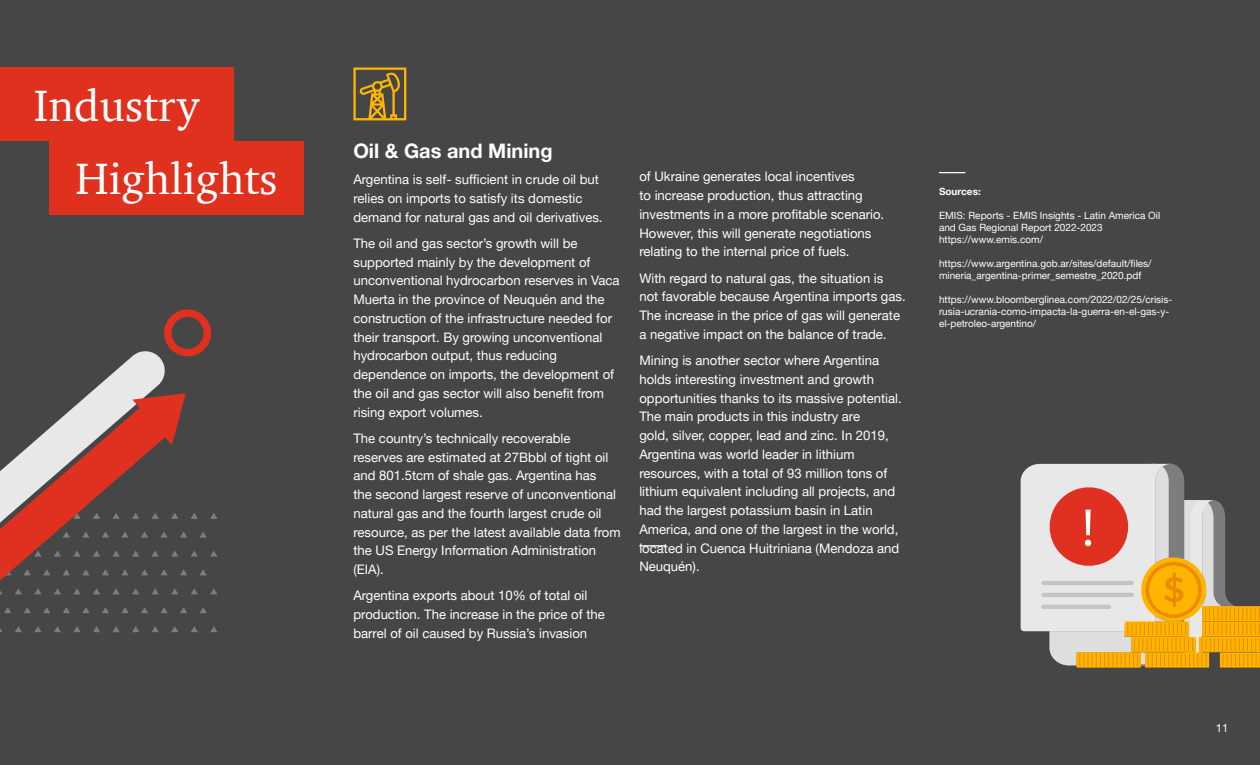
<style>
.page{position:relative;width:1260px;height:765px;background:#464646}
.page>*{position:absolute;margin:0;border:0;box-sizing:border-box;transform-origin:0 0}
.t1{font:45px/73.5px "ITC Charter Com";color:#fff}
.t2{font:700 20px "Helvetica Neue LT Pro";color:#fff}
.t3{font:13.12px/18.8px "Helvetica Neue LT Pro";color:#fff}
.t4{font:11.25px "Helvetica Neue LT Pro";color:#fff}
.t5{font:10px/12px "Helvetica Neue LT Pro";color:#fff}
.t6{font:700 10px "Helvetica Neue LT Pro";color:#fff}
</style>
<div class="page">
<div style="left:0;top:68px;width:233px;height:73px;background:#e0301e"></div>
<div style="left:49px;top:141px;width:255px;height:73px;background:#e0301e"></div>
<svg style="left:353px;top:68px;width:53px;height:52px"></svg>
<svg style="left:639px;top:545px;width:27px;height:1px"></svg>
<svg style="left:939px;top:172px;width:26px;height:1px"></svg>
<svg style="left:191px;top:513px;width:7px;height:6px"></svg>
<svg style="left:210px;top:513px;width:8px;height:6px"></svg>
<svg style="left:180px;top:532px;width:7px;height:6px"></svg>
<svg style="left:200px;top:532px;width:7px;height:6px"></svg>
<svg style="left:191px;top:551px;width:7px;height:6px"></svg>
<svg style="left:210px;top:551px;width:7px;height:6px"></svg>
<svg style="left:180px;top:569px;width:7px;height:6px"></svg>
<svg style="left:200px;top:569px;width:7px;height:6px"></svg>
<svg style="left:191px;top:588px;width:7px;height:6px"></svg>
<svg style="left:210px;top:588px;width:7px;height:6px"></svg>
<svg style="left:180px;top:607px;width:7px;height:6px"></svg>
<svg style="left:200px;top:607px;width:7px;height:6px"></svg>
<svg style="left:191px;top:626px;width:7px;height:6px"></svg>
<svg style="left:210px;top:626px;width:7px;height:6px"></svg>
<svg style="left:1021px;top:464px;width:239px;height:204px"></svg>
<svg style="left:83px;top:351px;width:82px;height:48px;fill:#e8e8e8"></svg>
<svg style="left:0;top:399px;width:176px;height:234px"></svg>
<svg style="left:132px;top:393px;width:54px;height:52px"></svg>
<div style="left:164px;top:309px;width:47px;height:47px;border:8px solid #e0301f;border-radius:50%"></div>
<h1 class="t1" style="left:76px;top:68px;width:203px;text-indent:-42px">Industry<br>Highlights</h1>
<h2 class="t2" style="left:353px;top:138px;width:201px">Oil &amp; Gas and Mining</h2>
<p class="t3" style="left:353px;top:170px;width:251px">Argentina is self- sufficient in crude oil but relies on imports to satisfy its domestic demand for natural gas and oil derivatives.</p>
<p class="t3" style="left:353px;top:233px;width:268px">The oil and gas sector’s growth will be supported mainly by the development of unconventional hydrocarbon reserves in Vaca Muerta in the province of Neuquén and the construction of the infrastructure needed for their transport. By growing unconventional hydrocarbon output, thus reducing dependence on imports, the development of the oil and gas sector will also benefit from rising export volumes.</p>
<p class="t3" style="left:353px;top:428px;width:269px">The country’s technically recoverable reserves are estimated at 27Bbbl of tight oil and 801.5tcm of shale gas. Argentina has<br>the second largest reserve of unconventional natural gas and the fourth largest crude oil resource, as per the latest available data from the US Energy Information Administration (EIA).</p>
<p class="t3" style="left:353px;top:586px;width:253px">Argentina exports about 10% of total oil production. The increase in the price of the barrel of oil caused by Russia’s invasion</p>
<p class="t3" style="left:639px;top:167px;width:246px">of Ukraine generates local incentives<br>to increase production, thus attracting investments in a more profitable scenario.<br>However, this will generate negotiations relating to the internal price of fuels.</p>
<p class="t3" style="left:639px;top:268px;width:268px">With regard to natural gas, the situation is not favorable because Argentina imports gas.<br>The increase in the price of gas will generate a negative impact on the balance of trade.</p>
<p class="t3" style="left:639px;top:351px;width:264px">Mining is another sector where Argentina holds interesting investment and growth opportunities thanks to its massive potential.<br>The main products in this industry are<br>gold, silver, copper, lead and zinc. In 2019, Argentina was world leader in lithium resources, with a total of 93 million tons of lithium equivalent including all projects, and had the largest potassium basin in Latin America, and one of the largest in the world, located in Cuenca Huitriniana (Mendoza and Neuquén).</p>
<p class="t6" style="left:939px;top:185px;width:43px">Sources:</p>
<p class="t5" style="left:939px;top:209px;width:223px">EMIS: Reports - EMIS Insights - Latin America Oil and Gas Regional Report 2022-2023 https://www.emis.com/</p>
<p class="t5" style="left:939px;top:257px;width:214px">https://www.argentina.gob.ar/sites/default/files/ mineria_argentina-primer_semestre_2020.pdf</p>
<p class="t5" style="left:939px;top:293px;width:235px">https://www.bloomberglinea.com/2022/02/25/crisis&shy;rusia-ucrania-como-impacta-la-guerra-en-el-gas-y&shy;el-petroleo-argentino/</p>
<p class="t4" style="left:1216px;top:721px;width:14px">11</p>
</div>
